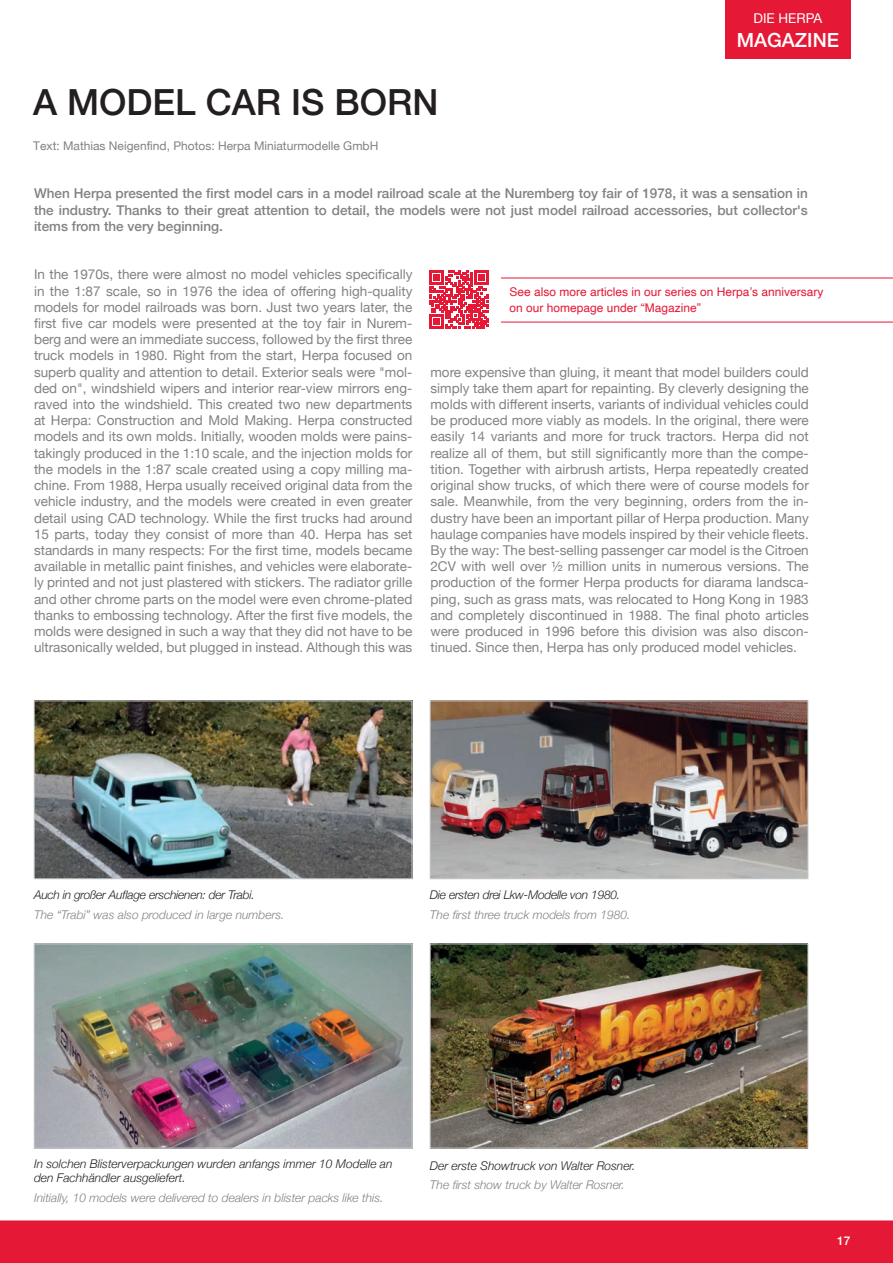
<style>
.page{position:relative;width:893px;height:1263px;background:#fff}
.page>*{position:absolute;margin:0;border:0;box-sizing:border-box;transform-origin:0 0}
.Headline_1{font:500 36px "Helvetica Neue";color:#231f20}
.t1{font:500 19.5px "Helvetica Neue";color:#fff}
.Fliesstext{font:13.5px/16.2px "Helvetica Neue";color:#808285;text-align:justify}
.Copy{font:500 13.5px/16.2px "Helvetica Neue";color:#808285;text-align:justify}
.t2{font:13.5px "Helvetica Neue";color:#fff}
.Bildunterschrift{font:italic 300 12px "Helvetica Neue";color:#808285}
.Bildunterschrift-2{font:italic 300 12px/14.4px "Helvetica Neue";color:#231f20}
.Fliesstext-2{font:12px/16.2px "Helvetica";color:#e51836}
.Bildunterschrift-3{font:italic 300 12px "Helvetica Neue";letter-spacing:-.02em;color:#231f20}
.Redaktionsangaben{font:12px "Helvetica Neue";color:#808285}
.t3{font:500 12px "Helvetica Neue";color:#fff}
</style>
<div class="page">
<img style="left:36px;top:946px;width:374px;height:200px">
<div style="left:34px;top:944px;width:378px;height:204px;border:1px solid #c7c8ca"></div>
<svg style="left:430px;top:270px;width:463px;height:58px"></svg>
<img style="left:36px;top:703px;width:374px;height:174px">
<div style="left:34px;top:701px;width:378px;height:178px;border:1px solid #c7c8ca"></div>
<img style="left:432px;top:946px;width:374px;height:200px">
<div style="left:430px;top:944px;width:378px;height:204px;border:1px solid #c7c8ca"></div>
<img style="left:432px;top:703px;width:374px;height:174px">
<div style="left:430px;top:701px;width:378px;height:178px;border:1px solid #c7c8ca"></div>
<div style="left:0;top:1220px;width:893px;height:43px;background:#e51836"></div>
<div style="left:725px;top:0;width:125px;height:58px;background:#e51836"></div>
<p class="t2" style="left:753px;top:9px;width:70px">DIE HERPA</p>
<h2 class="t1" style="left:737px;top:24px;width:104px">MAGAZINE</h2>
<p class="Headline_1" style="left:33px;top:74px;width:407px">A MODEL CAR IS BORN</p>
<p class="Redaktionsangaben" style="left:33px;top:138px;width:347px">Text: Mathias Neigenfind, Photos: Herpa Miniaturmodelle GmbH</p>
<p class="Copy" style="left:34px;top:184px;width:775px">When Herpa presented the first model cars in a model railroad scale at the Nuremberg toy fair of 1978, it was a sensation in the industry. Thanks to their great attention to detail, the models were not just model railroad accessories, but collector's items from the very beginning.</p>
<p class="Fliesstext" style="left:34px;top:267px;width:380px">In the 1970s, there were almost no model vehicles specifically in the 1:87 scale, so in 1976 the idea of offering high-quality models for model railroads was born. Just two years later, the first five car models were presented at the toy fair in Nurem&shy;berg and were an immediate success, followed by the first three truck models in 1980. Right from the start, Herpa focused on superb quality and attention to detail. Exterior seals were "mol&shy;ded on", windshield wipers and interior rear-view mirrors eng&shy;raved into the windshield. This created two new departments at Herpa: Construction and Mold Making. Herpa constructed models and its own molds. Initially, wooden molds were pains&shy;takingly produced in the 1:10 scale, and the injection molds for the models in the 1:87 scale created using a copy milling ma&shy;chine. From 1988, Herpa usually received original data from the vehicle industry, and the models were created in even greater detail using CAD technology. While the first trucks had around 15 parts, today they consist of more than 40. Herpa has set standards in many respects: For the first time, models became available in metallic paint finishes, and vehicles were elaborate&shy;ly printed and not just plastered with stickers. The radiator grille and other chrome parts on the model were even chrome-plated thanks to embossing technology. After the first five models, the molds were designed in such a way that they did not have to be ultrasonically welded, but plugged in instead. Although this was</p>
<p class="Fliesstext-2" style="left:509px;top:284px;width:315px">See also more articles in our series on Herpa’s anniversary on our homepage under “Magazine”</p>
<p class="Fliesstext" style="left:430px;top:365px;width:380px">more expensive than gluing, it meant that model builders could simply take them apart for repainting. By cleverly designing the molds with different inserts, variants of individual vehicles could be produced more viably as models. In the original, there were easily 14 variants and more for truck tractors. Herpa did not realize all of them, but still significantly more than the compe&shy;tition. Together with airbrush artists, Herpa repeatedly created original show trucks, of which there were of course models for sale. Meanwhile, from the very beginning, orders from the in&shy;dustry have been an important pillar of Herpa production. Many haulage companies have models inspired by their vehicle fleets.<br>By the way: The best-selling passenger car model is the Citroen 2CV with well over ½ million units in numerous versions. The production of the former Herpa products for diarama landsca&shy;ping, such as grass mats, was relocated to Hong Kong in 1983 and completely discontinued in 1988. The final photo articles were produced in 1996 before this division was also discon&shy;tinued. Since then, Herpa has only produced model vehicles.</p>
<p class="Bildunterschrift-3" style="left:34px;top:885px;width:222px">Auch in großer Auflage erschienen: der Trabi.</p>
<p class="Bildunterschrift" style="left:34px;top:905px;width:252px">The “Trabi” was also produced in large numbers.</p>
<p class="Bildunterschrift-3" style="left:430px;top:885px;width:192px">Die ersten drei Lkw-Modelle von 1980.</p>
<p class="Bildunterschrift" style="left:430px;top:905px;width:202px">The first three truck models from 1980.</p>
<p class="Bildunterschrift-2" style="left:34px;top:1156px;width:360px">In solchen Blisterverpackungen wurden anfangs immer 10 Modelle an den Fachhändler ausgeliefert.</p>
<p class="Bildunterschrift" style="left:34px;top:1188px;width:351px">Initially, 10 models were delivered to dealers in blister packs like this.</p>
<p class="Bildunterschrift-2" style="left:430px;top:1157px;width:207px">Der erste Showtruck von Walter Rosner.</p>
<p class="Bildunterschrift" style="left:430px;top:1175px;width:196px">The first show truck by Walter Rosner.</p>
<p class="t3" style="left:837px;top:1231px;width:15px">17</p>
</div>
